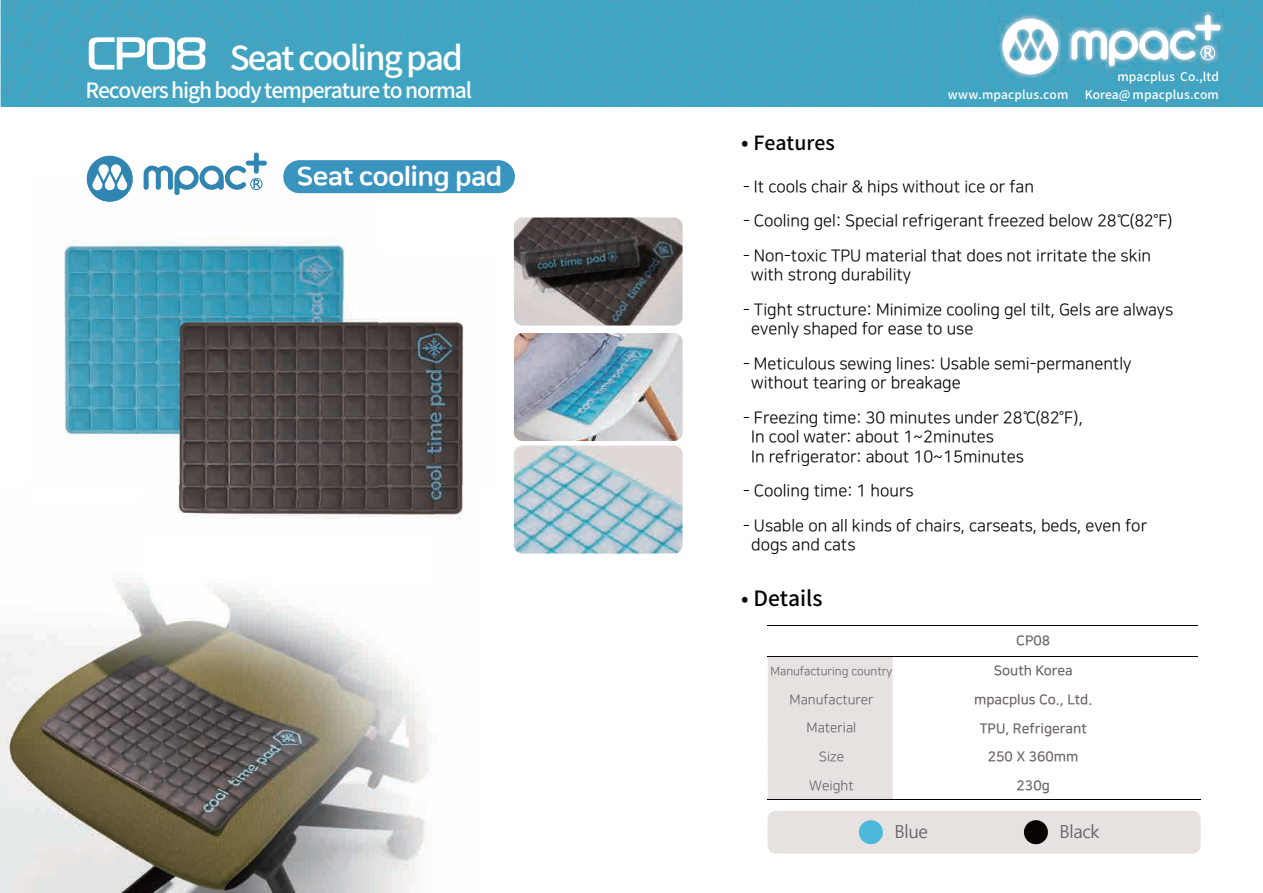
<style>
.page{position:relative;width:1263px;height:893px;background:#fff}
.page>*{position:absolute;margin:0;border:0;box-sizing:border-box;transform-origin:0 0}
.t1{font:500 33px "Noto Sans CJ Kkr";letter-spacing:-.06em;color:#fff}
.t2{font:27px "Nanum Square Round EB";letter-spacing:-.025em;color:#fff}
.t3{font:500 21px "Noto Sans CJ Kkr";letter-spacing:-.055em;color:#fff}
.t4{font:500 21px "Noto Sans CJ Kkr";color:#070304}
.t5{font:500 19.5px "Noto Sans CJ Kkr";color:#070304}
.t6{font:18px "Malgun Gothic";letter-spacing:-.025em;color:#6c6467}
.t7{font:16.5px/19.5px "Nanum Square R";color:#070304}
.t8{font:13.8px/28.7px "Nanum Square B";color:#6c6467;text-align:center}
.t9{font:13.5px/28.7px "Nanum Square R";color:#6c6467;text-align:center}
.t10{font:500 12px "Noto Sans CJ Kkr";letter-spacing:.01em;color:#fff}
.t11{font:11.7px "Nanum Square R";color:#6c6467}
.s1{font-family:"Sony Sketch EF";font-weight:400;font-size:65.85px}
.s2{font-size:21px}
.s3{color:#040303}
</style>
<div class="page">
<div style="left:283px;top:160px;width:232px;height:33px;background:#3994c0;border-radius:16px"></div>
<img style="left:1px;top:0;width:1262px;height:106px">
<img style="left:1067px;top:27px;width:4px;height:37px">
<img style="left:1105px;top:66px;width:37px;height:4px">
<img style="left:1191px;top:11px;width:33px;height:33px">
<img style="left:999px;top:15px;width:63px;height:63px">
<svg style="left:1002px;top:19px;width:56px;height:55px"></svg>
<svg style="left:1071px;top:15px;width:149px;height:51px"></svg>
<div style="left:768px;top:657px;width:125px;height:142px;background:#e7e2e0"></div>
<hr style="left:892px;top:625px;width:306px;height:1px;background:#070304">
<hr style="left:892px;top:656px;width:306px;height:1px;background:#070304">
<div style="left:767px;top:811px;width:434px;height:43px;background:#e7e2e0;border-radius:9px"></div>
<hr style="left:768px;top:656px;width:125px;height:1px;background:#070304">
<hr style="left:768px;top:799px;width:125px;height:1px;background:#070304">
<hr style="left:893px;top:799px;width:102px;height:1px;background:#070304">
<hr style="left:995px;top:799px;width:103px;height:1px;background:#070304">
<hr style="left:1098px;top:799px;width:102px;height:1px;background:#070304">
<hr style="left:767px;top:625px;width:126px;height:1px;background:#070304">
<div style="left:859px;top:820px;width:24px;height:24px;background:#4eb8dc;border-radius:50%"></div>
<div style="left:1024px;top:820px;width:24px;height:24px;background:#070304;border-radius:50%"></div>
<svg style="left:87px;top:156px;width:46px;height:24px"></svg>
<img style="left:0;top:577px;width:429px;height:316px">
<img style="left:514px;top:218px;width:168px;height:108px">
<img style="left:514px;top:333px;width:168px;height:108px">
<img style="left:514px;top:446px;width:168px;height:108px">
<img style="left:64px;top:332px;width:80px;height:106px">
<img style="left:64px;top:180px;width:115px;height:152px">
<img style="left:179px;top:180px;width:198px;height:75px">
<img style="left:284px;top:180px;width:93px;height:13px">
<img style="left:133px;top:180px;width:11px;height:10px">
<img style="left:298px;top:180px;width:79px;height:11px">
<img style="left:87px;top:180px;width:46px;height:22px">
<svg style="left:144px;top:153px;width:123px;height:42px"></svg>
<img style="left:377px;top:319px;width:87px;height:166px">
<img style="left:144px;top:501px;width:145px;height:81px">
<img style="left:289px;top:485px;width:174px;height:97px">
<img style="left:144px;top:255px;width:233px;height:246px">
<h1 class="t1" style="left:86px;top:40px;width:379px"><span class="s1">CP08</span> Seat cooling pad</h1>
<p class="t3" style="left:86px;top:78px;width:388px">Recovers high body temperature to normal</p>
<h2 class="t2" style="left:297px;top:161px;width:207px">Seat cooling pad</h2>
<p class="t10" style="left:1117px;top:69px;width:103px">mpacplus Co.,ltd</p>
<p class="t10" style="left:948px;top:87px;width:122px">www.mpacplus.com</p>
<p class="t10" style="left:1085px;top:87px;width:136px">Korea@ mpacplus.com</p>
<p class="t5" style="left:741px;top:132px;width:95px"><span class="s2">•</span> Features</p>
<p class="t7" style="left:743px;top:177px;width:292px">- It cools chair &amp; hips without ice or fan</p>
<p class="t7" style="left:743px;top:211px;width:431px">- Cooling gel: Special refrigerant freezed below 28℃(82<span class="s3">°F)</span></p>
<p class="t7" style="left:751px;top:246px;width:401px;text-indent:-8px">- Non-toxic TPU material that does not irritate the skin with strong durability</p>
<p class="t7" style="left:751px;top:300px;width:424px;text-indent:-8px">- Tight structure: Minimize cooling gel tilt, Gels are always evenly shaped for ease to use</p>
<p class="t7" style="left:751px;top:354px;width:382px;text-indent:-8px">- Meticulous sewing lines: Usable semi-permanently without tearing or breakage</p>
<p class="t7" style="left:751px;top:408px;width:333px;text-indent:-8px">- Freezing time: 30 minutes under 28℃(82<span class="s3">°F),<br></span>In cool water: about 1~2minutes<br>In refrigerator: about 10~15minutes</p>
<p class="t7" style="left:743px;top:481px;width:172px">- Cooling time: 1 hours</p>
<p class="t7" style="left:751px;top:516px;width:397px;text-indent:-8px">- Usable on all kinds of chairs, carseats, beds, even for dogs and cats</p>
<p class="t4" style="left:741px;top:586px;width:83px">• Details</p>
<p class="t11" style="left:770px;top:666px;width:123px">Manufacturing country</p>
<p class="t9" style="left:789px;top:686px;width:85px">Manufacturer</p>
<p class="t9" style="left:807px;top:714px;width:51px">Material</p>
<p class="t9" style="left:809px;top:743px;width:46px">Size<br>Weight</p>
<p class="t8" style="left:1016px;top:627px;width:36px">CP08</p>
<p class="t8" style="left:974px;top:657px;width:120px">South Korea mpacplus Co., Ltd.</p>
<p class="t8" style="left:980px;top:714px;width:109px">TPU, Refrigerant</p>
<p class="t8" style="left:988px;top:743px;width:92px">250 X 360mm<br>230g</p>
<p class="t6" style="left:894px;top:821px;width:35px">Blue</p>
<p class="t6" style="left:1059px;top:821px;width:42px">Black</p>
</div>
